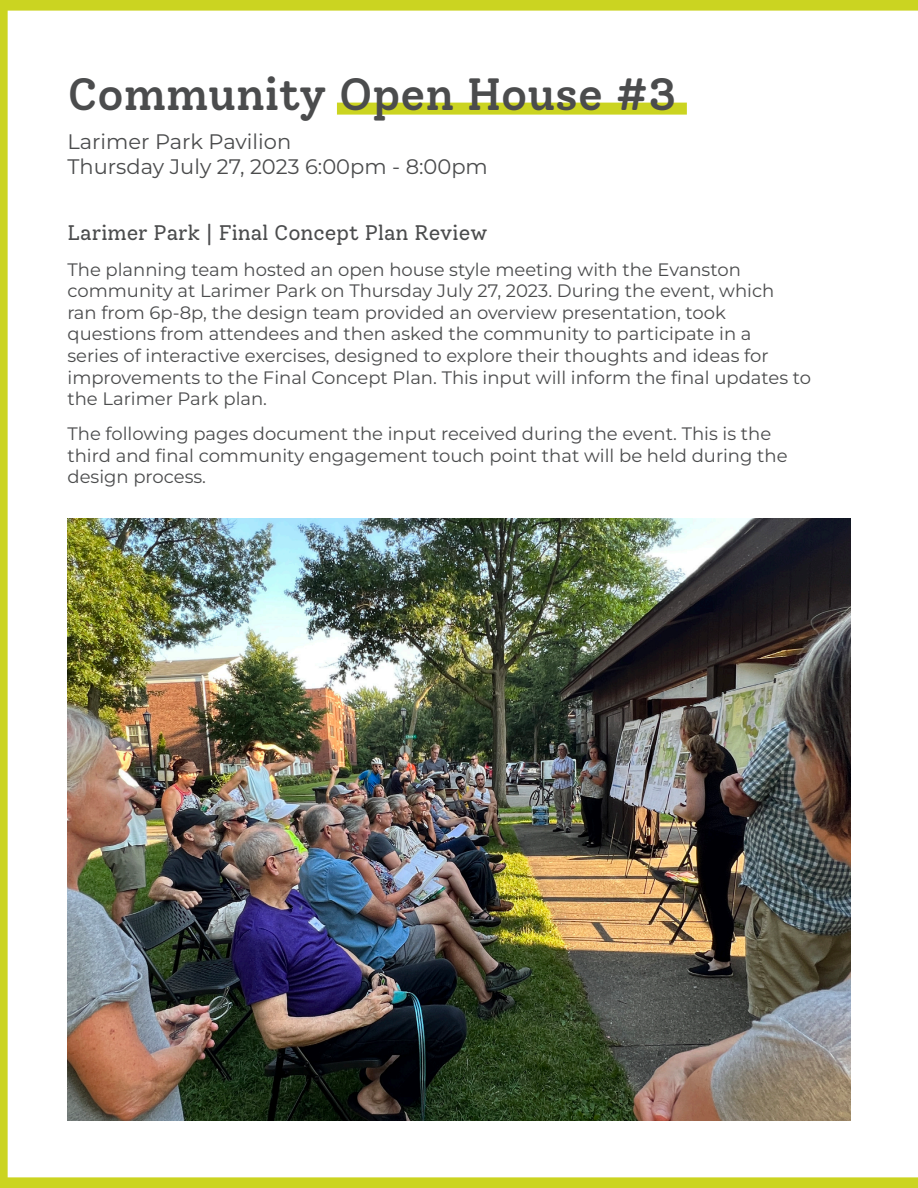
<style>
.page{position:relative;width:918px;height:1188px;background:#fff}
.page>*{position:absolute;margin:0;border:0;box-sizing:border-box;transform-origin:0 0}
.t{font:500 45px "Solway";color:#4b4c4d}
.t-2{font:21px "Montserrat";color:#4b4c4d}
.t-3{font:21px "Solway";color:#4b4c4d}
.t-4{font:18px/21.6px "Montserrat";color:#4b4c4d}
</style>
<div class="page">
<img style="left:0;top:0;width:918px;height:1188px">
<div style="left:337px;top:103px;width:350px;height:12px;background:#cbd421"></div>
<p class="t" style="left:68px;top:67px;width:610px">Community Open House #3</p>
<p class="t-2" style="left:68px;top:128px;width:225px">Larimer Park Pavilion</p>
<p class="t-2" style="left:68px;top:153px;width:422px">Thursday July 27, 2023 6:00pm - 8:00pm</p>
<p class="t-3" style="left:68px;top:220px;width:421px">Larimer Park | Final Concept Plan Review</p>
<p class="t-4" style="left:68px;top:258px;width:745px">The planning team hosted an open house style meeting with the Evanston community at Larimer Park on Thursday July 27, 2023. During the event, which<br>ran from 6p-8p, the design team provided an overview presentation, took questions from attendees and then asked the community to participate in a<br>series of interactive exercises, designed to explore their thoughts and ideas for improvements to the Final Concept Plan. This input will inform the final updates to the Larimer Park plan.</p>
<p class="t-4" style="left:68px;top:423px;width:722px">The following pages document the input received during the event. This is the third and final community engagement touch point that will be held during the design process.</p>
</div>
